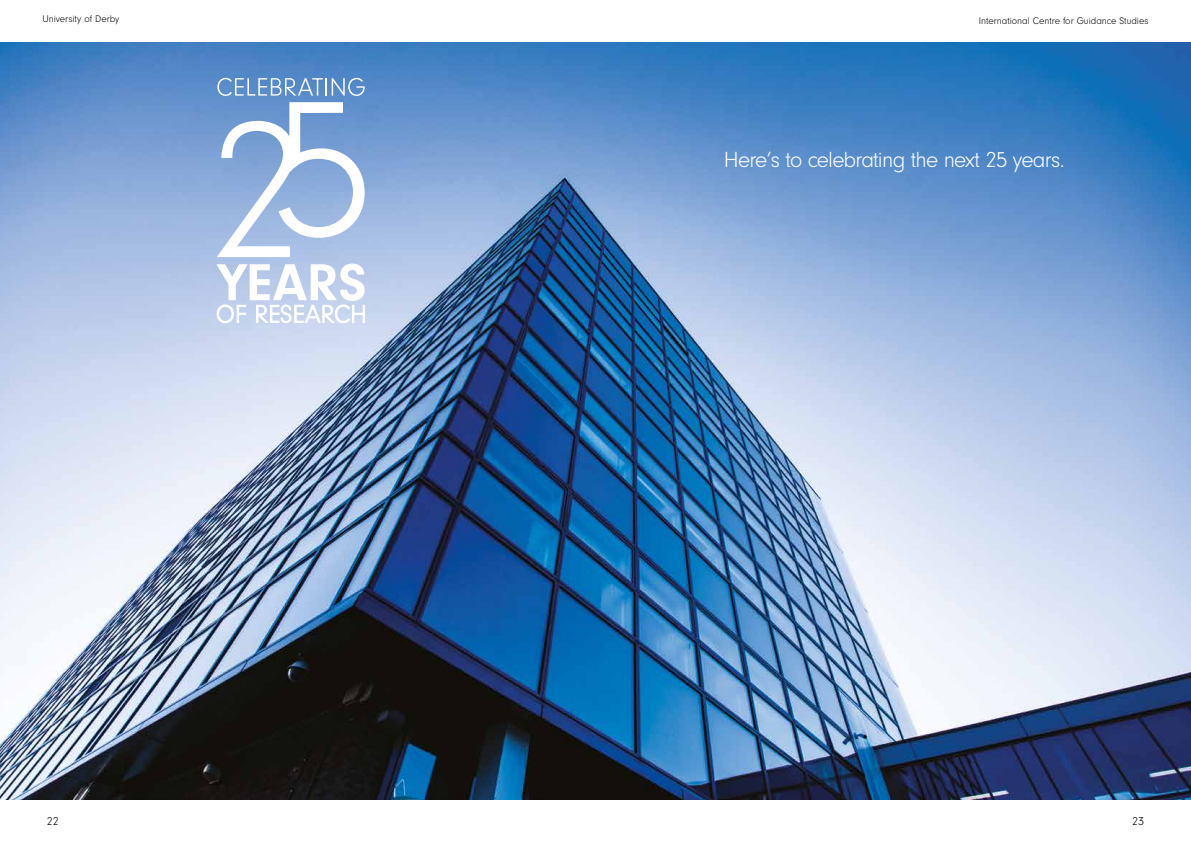
<style>
.page{position:relative;width:1191px;height:842px;background:#fff}
.page>*{position:absolute;margin:0;border:0;box-sizing:border-box;transform-origin:0 0}
.t1{font:300 22.7px "Neuzeit Gro";letter-spacing:-.035em;color:#fff}
.t2{font:300 12px "Neuzeit Gro";color:#000}
.t3{font:300 10px "Neuzeit Gro";color:#000}
</style>
<div class="page">
<img style="left:0;top:43px;width:1191px;height:756px">
<svg style="left:217px;top:102px;width:148px;height:155px"></svg>
<svg style="left:216px;top:264px;width:149px;height:59px"></svg>
<svg style="left:217px;top:78px;width:148px;height:18px"></svg>
<p class="t3" style="left:43px;top:13px;width:78px">University of Derby</p>
<p class="t3" style="left:978px;top:15px;width:171px">International Centre for Guidance Studies</p>
<p class="t1" style="left:724px;top:148px;width:342px">Here’s to celebrating the next 25 years.</p>
<p class="t2" style="left:47px;top:814px;width:13px">22</p>
<p class="t2" style="left:1132px;top:814px;width:13px">23</p>
</div>
